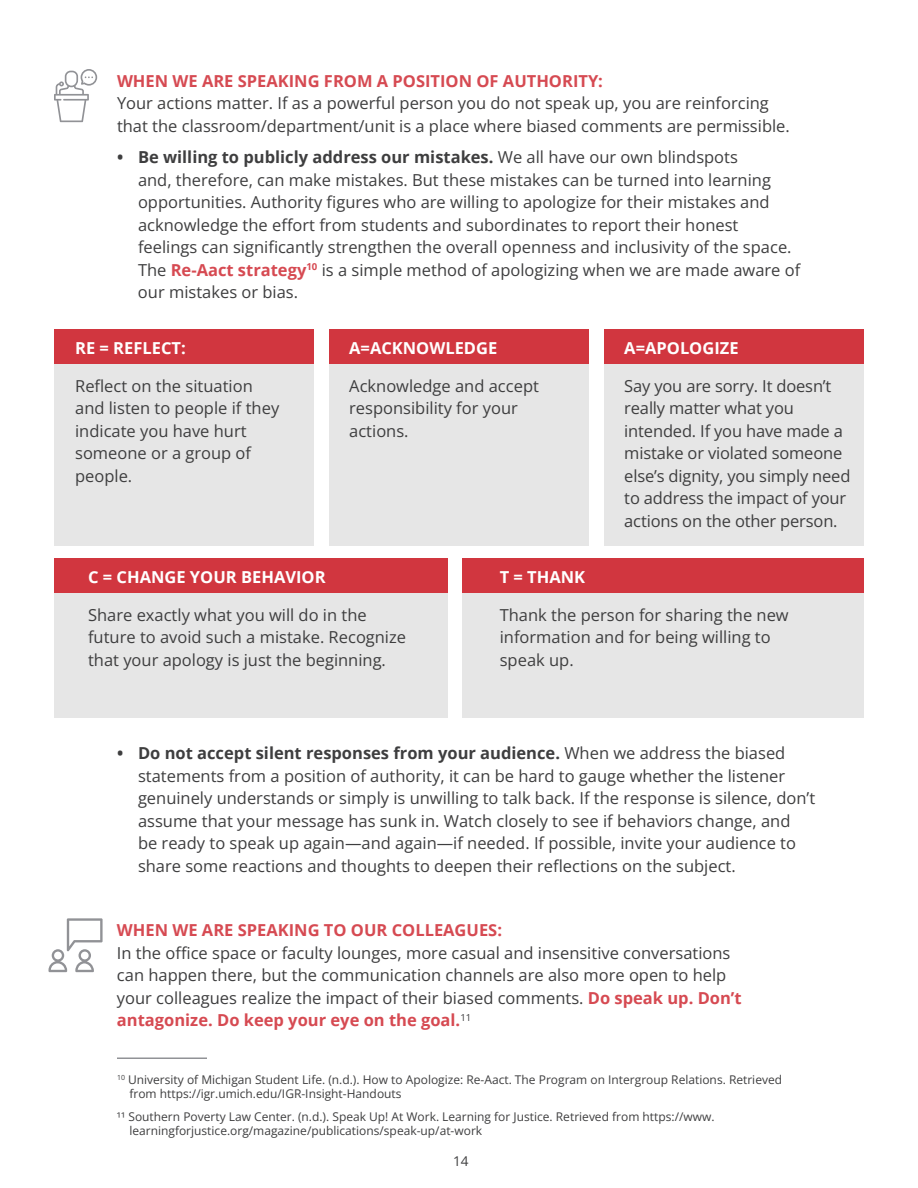
<style>
.page{position:relative;width:918px;height:1188px;background:#fff}
.page>*{position:absolute;margin:0;border:0;box-sizing:border-box;transform-origin:0 0}
.t1{font:16.5px/22.5px "Open Sans";color:#3e3e3f}
.t2{font:700 16.5px "Open Sans";color:#d64a52}
.t3{font:700 16.5px "Open Sans";color:#fff}
.t4{font:13.5px "Open Sans";color:#3e3e3f}
.t5{font:12px "Open Sans";color:#3e3e3f}
.s1{font-weight:700}
.s2{font-weight:700;color:#d64a52}
</style>
<div class="page">
<svg style="left:54px;top:69px;width:43px;height:53px"></svg>
<div style="left:54px;top:329px;width:260px;height:216px;background:#e6e6e6"></div>
<div style="left:604px;top:329px;width:260px;height:216px;background:#e6e6e6"></div>
<div style="left:329px;top:329px;width:260px;height:216px;background:#e6e6e6"></div>
<div style="left:54px;top:329px;width:260px;height:35px;background:#d1363f"></div>
<div style="left:604px;top:329px;width:260px;height:35px;background:#d1363f"></div>
<div style="left:329px;top:329px;width:260px;height:35px;background:#d1363f"></div>
<div style="left:54px;top:559px;width:393px;height:159px;background:#e6e6e6"></div>
<div style="left:462px;top:559px;width:402px;height:159px;background:#e6e6e6"></div>
<div style="left:54px;top:559px;width:393px;height:34px;background:#d1363f"></div>
<div style="left:462px;top:559px;width:402px;height:34px;background:#d1363f"></div>
<hr style="left:117px;top:1058px;width:90px;height:1px;background:#919296">
<svg style="left:48px;top:918px;width:55px;height:54px"></svg>
<p class="t2" style="left:117px;top:69px;width:488px">WHEN WE ARE SPEAKING FROM A POSITION OF AUTHORITY:</p>
<p class="t1" style="left:117px;top:91px;width:674px">Your actions matter. If as a powerful person you do not speak up, you are reinforcing that the classroom/department/unit is a place where biased comments are permissible.</p>
<p class="t1" style="left:138px;top:145px;width:664px;text-indent:-21px"><span class="s1">• Be willing to publicly address our mistakes.</span> We all have our own blindspots<br>and, therefore, can make mistakes. But these mistakes can be turned into learning opportunities. Authority figures who are willing to apologize for their mistakes and acknowledge the effort from students and subordinates to report their honest feelings can significantly strengthen the overall openness and inclusivity of the space.<br>The <span class="s2">Re-Aact strategy</span><sup>10</sup> is a simple method of apologizing when we are made aware of our mistakes or bias.</p>
<p class="t3" style="left:75px;top:336px;width:112px">RE = REFLECT:</p>
<p class="t3" style="left:349px;top:336px;width:150px">A=ACKNOWLEDGE</p>
<p class="t3" style="left:624px;top:336px;width:116px">A=APOLOGIZE</p>
<p class="t1" style="left:75px;top:374px;width:206px">Reflect on the situation and listen to people if they indicate you have hurt someone or a group of people.</p>
<p class="t1" style="left:349px;top:374px;width:191px">Acknowledge and accept responsibility for your actions.</p>
<p class="t1" style="left:624px;top:374px;width:228px">Say you are sorry. It doesn’t really matter what you intended. If you have made a mistake or violated someone else’s dignity, you simply need to address the impact of your actions on the other person.</p>
<p class="t3" style="left:88px;top:565px;width:239px">C = CHANGE YOUR BEHAVIOR</p>
<p class="t3" style="left:500px;top:565px;width:87px">T = THANK</p>
<p class="t1" style="left:88px;top:603px;width:320px">Share exactly what you will do in the future to avoid such a mistake. Recognize that your apology is just the beginning.</p>
<p class="t1" style="left:500px;top:603px;width:290px">Thank the person for sharing the new information and for being willing to speak up.</p>
<p class="t1" style="left:138px;top:742px;width:679px;text-indent:-21px"><span class="s1">• Do not accept silent responses from your audience.</span> When we address the biased statements from a position of authority, it can be hard to gauge whether the listener genuinely understands or simply is unwilling to talk back. If the response is silence, don’t assume that your message has sunk in. Watch closely to see if behaviors change, and<br>be ready to speak up again—and again—if needed. If possible, invite your audience to share some reactions and thoughts to deepen their reflections on the subject.</p>
<p class="t2" style="left:117px;top:918px;width:387px">WHEN WE ARE SPEAKING TO OUR COLLEAGUES:</p>
<p class="t1" style="left:117px;top:941px;width:626px">In the office space or faculty lounges, more casual and insensitive conversations can happen there, but the communication channels are also more open to help your colleagues realize the impact of their biased comments. <span class="s2">Do speak up. Don’t antagonize. Do keep your eye on the goal.</span><sup>11</sup></p>
<p class="t5" style="left:117px;top:1071px;width:667px"><sup>10</sup> University of Michigan Student Life. (n.d.). How to Apologize: Re-Aact. The Program on Intergroup Relations. Retrieved</p>
<p class="t5" style="left:129px;top:1086px;width:274px">from https://igr.umich.edu/IGR-Insight-Handouts</p>
<p class="t5" style="left:117px;top:1108px;width:599px">11 Southern Poverty Law Center. (n.d.). Speak Up! At Work. Learning for Justice. Retrieved from https://www.</p>
<p class="t5" style="left:129px;top:1122px;width:354px">learningforjustice.org/magazine/publications/speak-up/at-work</p>
<p class="t4" style="left:453px;top:1152px;width:17px">14</p>
</div>
